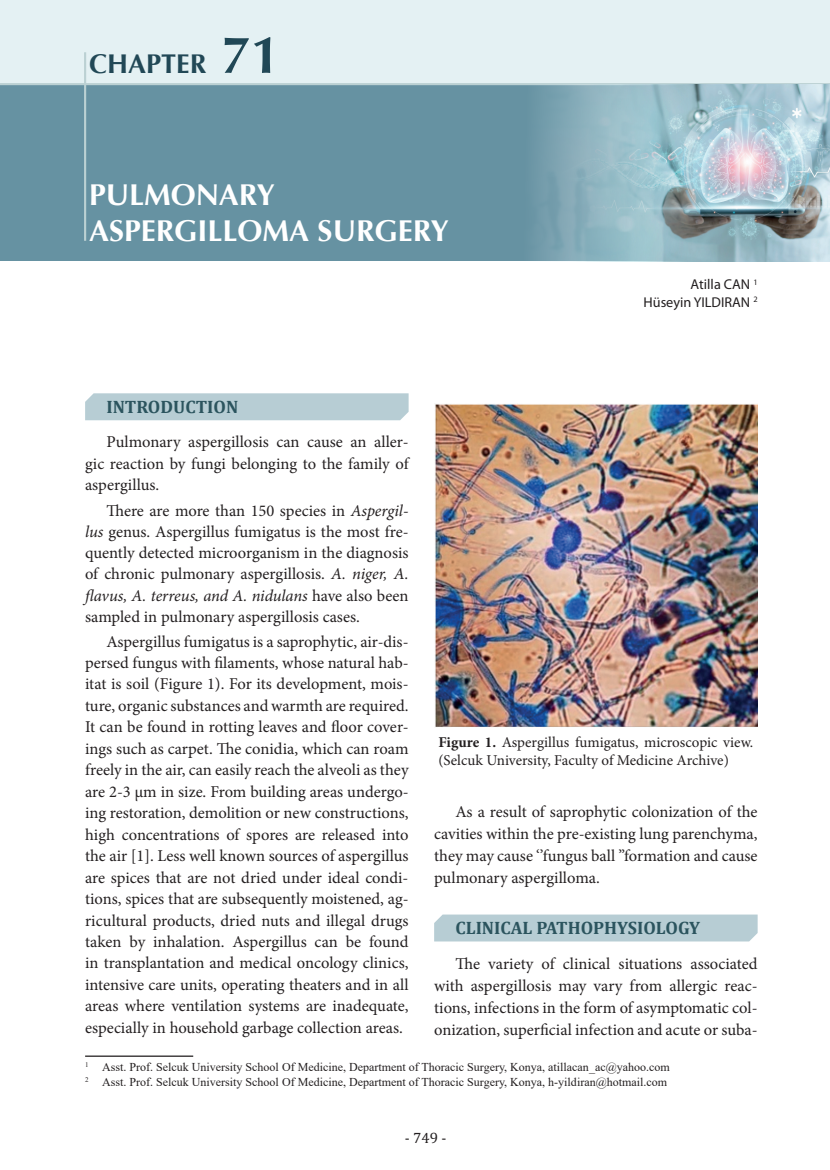
<style>
.page{position:relative;width:830px;height:1170px;background:#fff}
.page>*{position:absolute;margin:0;border:0;box-sizing:border-box;transform-origin:0 0}
.t1{font:700 30px/36px "Optima LT";color:#fff}
.t2{font:700 27px "Optima LT";color:#214856}
.t3{font:700 18px "Cambria";color:#2b545e}
.t4{font:16.5px/21.5px "Minion Pro";color:#231f20;text-align:justify}
.t5{font:15px/18px "Minion Pro";color:#231f20}
.t6{font:15px "Cambria";color:#231f20}
.t7{font:14.25px/17.2px "Myriad Pro";color:#231f20;text-align:right}
.t8{font:12px/15px "Times New Roman";color:#231f20}
.s1{font-size:52.5px}
.s2{font-style:italic}
.s3{font-weight:700}
</style>
<div class="page">
<div style="left:0;top:0;width:829px;height:83px;background:#e4f1f3"></div>
<div style="left:0;top:84px;width:829px;height:177px;background:#6692a2"></div>
<hr style="left:0;top:83px;width:829px;height:2px;background:#bbd1d3">
<hr style="left:84px;top:52px;width:2px;height:189px;background:#bbd1d3">
<img style="left:524px;top:84px;width:305px;height:177px">
<hr style="left:85px;top:1055px;width:108px;height:1px;background:#231f20">
<div style="left:85px;top:393px;width:323px;height:27px;background:#b7cdd4"></div>
<div style="left:434px;top:914px;width:323px;height:27px;background:#b7cdd4"></div>
<img style="left:435px;top:404px;width:321px;height:323px">
<h2 class="t2" style="left:89px;top:47px;width:192px">CHAPTER <span class="s1">71</span></h2>
<h1 class="t1" style="left:89px;top:177px;width:361px">PULMONARY<br>ASPERGILLOMA SURGERY</h1>
<p class="t7" style="left:643px;top:276px;width:116px">Atilla CAN <sup>1<br></sup>Hüseyin YILDIRAN <sup>2</sup></p>
<p class="t3" style="left:106px;top:394px;width:133px">INTRODUCTION</p>
<p class="t4" style="left:85px;top:431px;width:325px;text-indent:21px">Pulmonary aspergillosis can cause an aller&shy;gic reaction by fungi belonging to the family of aspergillus.</p>
<p class="t4" style="left:85px;top:500px;width:325px;text-indent:21px">There are more than 150 species in <span class="s2">Aspergil&shy;lus</span> genus. Aspergillus fumigatus is the most fre&shy;quently detected microorganism in the diagnosis of chronic pulmonary aspergillosis. <span class="s2">A. niger, A. flavus, A. terreus, and A. nidulans</span> have also been sampled in pulmonary aspergillosis cases.</p>
<p class="t4" style="left:85px;top:631px;width:325px;text-indent:21px">Aspergillus fumigatus is a saprophytic, air-dis&shy;persed fungus with filaments, whose natural hab&shy;itat is soil (Figure 1). For its development, mois&shy;ture, organic substances and warmth are required.<br>It can be found in rotting leaves and floor cover&shy;ings such as carpet. The conidia, which can roam freely in the air, can easily reach the alveoli as they are 2-3 µm in size. From building areas undergo&shy;ing restoration, demolition or new constructions, high concentrations of spores are released into the air [1]. Less well known sources of aspergillus are spices that are not dried under ideal condi&shy;tions, spices that are subsequently moistened, ag&shy;ricultural products, dried nuts and illegal drugs taken by inhalation. Aspergillus can be found in transplantation and medical oncology clinics, intensive care units, operating theaters and in all areas where ventilation systems are inadequate, especially in household garbage collection areas.</p>
<p class="t5" style="left:438px;top:733px;width:316px"><span class="s3">Figure 1.</span> Aspergillus fumigatus, microscopic view. (Selcuk University, Faculty of Medicine Archive)</p>
<p class="t4" style="left:434px;top:800px;width:325px;line-height:22px;text-indent:21px">As a result of saprophytic colonization of the cavities within the pre-existing lung parenchyma, they may cause ‘’fungus ball ”formation and cause pulmonary aspergilloma.</p>
<p class="t3" style="left:455px;top:915px;width:246px">CLINICAL PATHOPHYSIOLOGY</p>
<p class="t4" style="left:434px;top:952px;width:325px;line-height:22px;text-indent:21px">The variety of clinical situations associated with aspergillosis may vary from allergic reac&shy;tions, infections in the form of asymptomatic col&shy;onization, superficial infection and acute or suba-</p>
<p class="t8" style="left:85px;top:1058px;width:586px"><sup>1</sup> Asst. Prof. Selcuk University School Of Medicine, Department of Thoracic Surgery, Konya, atillacan_ac@yahoo.com<br><sup>2</sup> Asst. Prof. Selcuk University School Of Medicine, Department of Thoracic Surgery, Konya, h-yildiran@hotmail.com</p>
<p class="t6" style="left:404px;top:1129px;width:43px">- 749 -</p>
</div>
